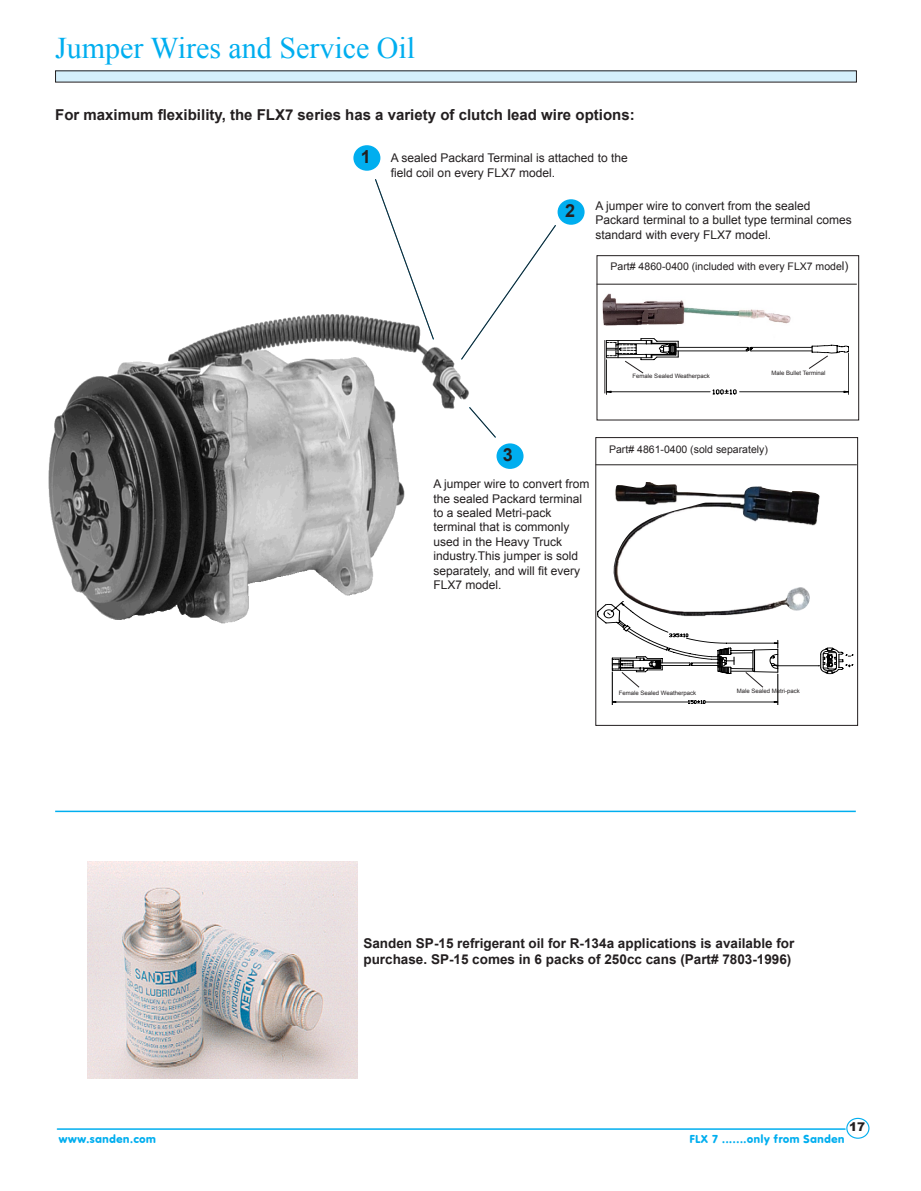
<style>
.page{position:relative;width:921px;height:1191px;background:#fff}
.page>*{position:absolute;margin:0;border:0;box-sizing:border-box;transform-origin:0 0}
.t1{font:800 30px "Times New Roman";color:#00aeef}
.t2{font:700 18px "Arial";color:#231f20}
.t3{font:700 15px "Arial";color:#231f20}
.t4{font:700 13.5px/16.2px "Arial";color:#231f20}
.t5{font:12px/14.4px "Arial";color:#231f20}
.t6{font:12px "VAG Round";color:#00aeef}
.t7{font:900 12px "Arial";color:#231f20}
.t8{font:10.5px "Arial";color:#231f20}
.t9{font:6px "Arial";color:#231f20}
.s1{font-size:12px}
</style>
<div class="page">
<div style="left:56px;top:71px;width:800px;height:11px;background:#d4effb"></div>
<div style="left:353px;top:145px;width:27px;height:26px;background:#00aeef;border-radius:50%"></div>
<div style="left:557px;top:199px;width:27px;height:26px;background:#00aeef;border-radius:50%"></div>
<div style="left:496px;top:443px;width:27px;height:26px;background:#00aeef;border-radius:50%"></div>
<img style="left:598px;top:283px;width:204px;height:72px">
<div style="left:596px;top:255px;width:262px;height:165px;border:1px solid #231f20"></div>
<hr style="left:596px;top:284px;width:260px;height:1px;background:#231f20">
<hr style="left:604px;top:340px;width:1px;height:53px;background:#231f20">
<svg style="left:606px;top:338px;width:242px;height:56px"></svg>
<hr style="left:612px;top:671px;width:1px;height:34px;background:#000">
<hr style="left:777px;top:674px;width:1px;height:31px;background:#000">
<img style="left:613px;top:482px;width:207px;height:119px">
<hr style="left:595px;top:464px;width:261px;height:1px;background:#231f20">
<svg style="left:597px;top:601px;width:255px;height:102px"></svg>
<hr style="left:57px;top:1128px;width:787px;height:1px;background:#00aeef">
<div style="left:846px;top:1117px;width:23px;height:21px;border:1px solid #00aeef;border-radius:50%"></div>
<img style="left:48px;top:314px;width:421px;height:310px">
<svg style="left:374px;top:179px;width:60px;height:161px"></svg>
<svg style="left:460px;top:225px;width:96px;height:135px"></svg>
<svg style="left:468px;top:406px;width:28px;height:32px"></svg>
<img style="left:87px;top:861px;width:270px;height:217px">
<hr style="left:55px;top:810px;width:800px;height:2px;background:#00aeef">
<h1 class="t1" style="left:55px;top:28px;width:361px">Jumper Wires and Service Oil</h1>
<p class="t3" style="left:55px;top:105px;width:581px">For maximum flexibility, the FLX7 series has a variety of clutch lead wire options:</p>
<h2 class="t2" style="left:361px;top:145px;width:12px">1</h2>
<p class="t5" style="left:391px;top:151px;width:238px">A sealed Packard Terminal is attached to the field coil on every FLX7 model.</p>
<p class="t5" style="left:595px;top:199px;width:258px">A jumper wire to convert from the sealed<br>Packard terminal to a bullet type terminal comes standard with every FLX7 model.</p>
<h2 class="t2" style="left:565px;top:199px;width:12px">2</h2>
<p class="t8" style="left:610px;top:259px;width:239px">Part# 4860-0400 (included with every FLX7 mode<span class="s1">l)</span></p>
<p class="t9" style="left:632px;top:372px;width:79px">Female Sealed Weatherpack</p>
<p class="t9" style="left:771px;top:369px;width:55px">Male Bullet Terminal</p>
<h2 class="t2" style="left:502px;top:443px;width:12px">3</h2>
<p class="t5" style="left:433px;top:477px;width:158px">A jumper wire to convert from the sealed Packard terminal to a sealed Metri-pack terminal that is commonly used in the Heavy Truck industry.This jumper is sold separately, and will fit every<br>FLX7 model.</p>
<p class="t8" style="left:609px;top:442px;width:160px">Part# 4861-0400 (sold separately)</p>
<p class="t9" style="left:618px;top:688px;width:79px">Female Sealed Weatherpack</p>
<p class="t9" style="left:736px;top:687px;width:65px">Male Sealed Metri-pack</p>
<p class="t4" style="left:363px;top:935px;width:432px">Sanden SP-15 refrigerant oil for R-134a applications is available for purchase. SP-15 comes in 6 packs of 250cc cans (Part# 7803-1996)</p>
<p class="t7" style="left:849px;top:1117px;width:18px">17</p>
<p class="t6" style="left:58px;top:1132px;width:99px">www.sanden.com</p>
<p class="t6" style="left:689px;top:1132px;width:157px">FLX 7 .......only from Sanden</p>
</div>
